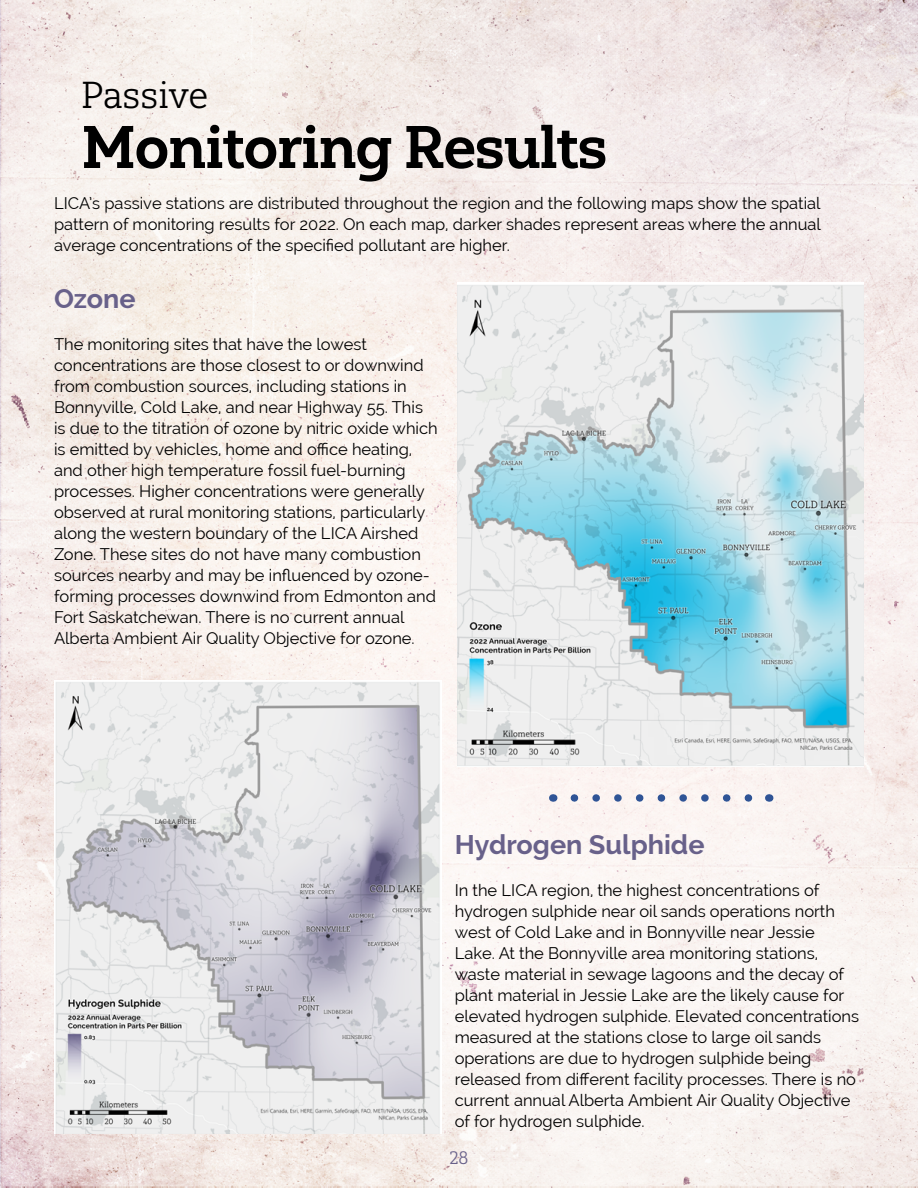
<style>
.page{position:relative;width:918px;height:1188px;background:#fff}
.page>*{position:absolute;margin:0;border:0;box-sizing:border-box;transform-origin:0 0}
.t1{font:60px "Yorkten Slab Nor Bol";letter-spacing:-.03em;color:#000}
.t2{font:37.5px "Yorkten Slab Nor Boo";color:#000}
.t3{font:700 27px "Raleway";color:#68618a}
.t4{font:18px "Yorkten Slab Nor Boo";color:#68618a}
.t5{font:16.5px/21px "Raleway";color:#000}
</style>
<div class="page">
<img style="left:0;top:0;width:918px;height:1188px">
<img style="left:458px;top:283px;width:406px;height:483px">
<img style="left:54px;top:680px;width:388px;height:454px">
<svg style="left:574px;top:794px;width:184px;height:8px"></svg>
<h2 class="t2" style="left:81px;top:73px;width:129px">Passive</h2>
<h1 class="t1" style="left:81px;top:110px;width:528px">Monitoring Results</h1>
<p class="t5" style="left:54px;top:193px;width:768px;text-align:justify">LICA’s passive stations are distributed throughout the region and the following maps show the spatial pattern of monitoring results for 2022. On each map, darker shades represent areas where the annual average concentrations of the specified pollutant are higher.</p>
<h3 class="t3" style="left:54px;top:283px;width:83px">Ozone</h3>
<p class="t5" style="left:54px;top:334px;width:385px">The monitoring sites that have the lowest concentrations are those closest to or downwind from combustion sources, including stations in Bonnyville, Cold Lake, and near Highway 55. This is due to the titration of ozone by nitric oxide which is emitted by vehicles, home and office heating, and other high temperature fossil fuel-burning processes. Higher concentrations were generally observed at rural monitoring stations, particularly along the western boundary of the LICA Airshed Zone. These sites do not have many combustion sources nearby and may be influenced by ozone&shy;forming processes downwind from Edmonton and Fort Saskatchewan. There is no current annual Alberta Ambient Air Quality Objective for ozone.</p>
<h3 class="t3" style="left:455px;top:829px;width:251px">Hydrogen Sulphide</h3>
<p class="t5" style="left:455px;top:880px;width:406px">In the LICA region, the highest concentrations of hydrogen sulphide near oil sands operations north west of Cold Lake and in Bonnyville near Jessie<br>Lake. At the Bonnyville area monitoring stations, waste material in sewage lagoons and the decay of plant material in Jessie Lake are the likely cause for elevated hydrogen sulphide. Elevated concentrations measured at the stations close to large oil sands operations are due to hydrogen sulphide being released from different facility processes. There is no current annual Alberta Ambient Air Quality Objective of for hydrogen sulphide.</p>
<p class="t4" style="left:449px;top:1148px;width:21px">28</p>
</div>
